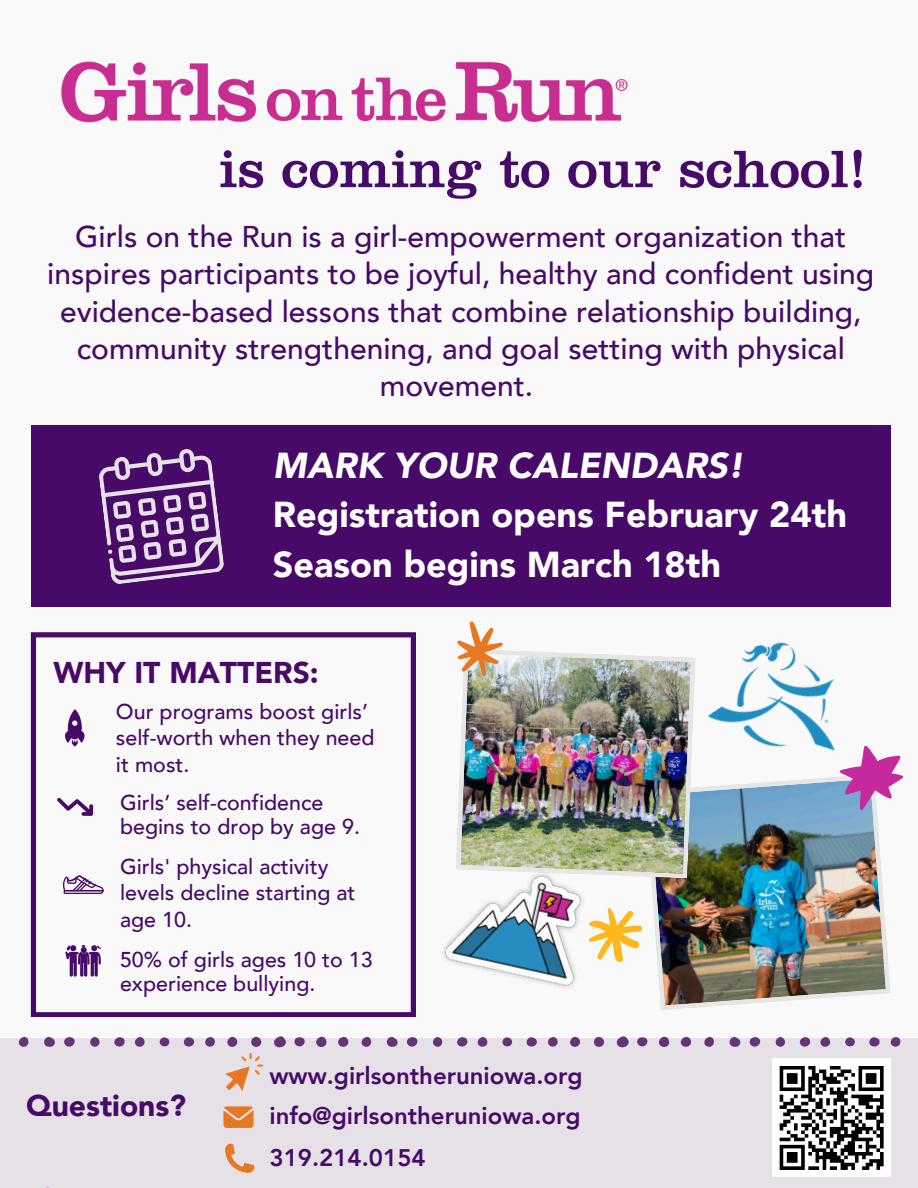
<style>
.page{position:relative;width:918px;height:1188px;background:#f9f9f9}
.page>*{position:absolute;margin:0;border:0;box-sizing:border-box;transform-origin:0 0}
.t1{font:54.75px "Clarendon";color:#470a68}
.t2{font:900 36px/49.5px "Avenir";color:#fff}
.t3{font:500 30px/37.2px "Avenir";color:#470a68;text-align:center}
.t4{font:900 30px "Avenir";color:#470a68}
.t5{font:800 24px "Avenir";color:#470a68}
.t6{font:500 21.45px/26.4px "Avenir";color:#470a68}
.s1{font-style:italic}
</style>
<div class="page">
<div style="left:0;top:1038px;width:918px;height:150px;background:#e5e1e6"></div>
<img style="left:61px;top:61px;width:567px;height:62px">
<svg style="left:31px;top:632px;width:385px;height:385px"></svg>
<div style="left:31px;top:425px;width:860px;height:181px;background:#470a68"></div>
<svg style="left:65px;top:709px;width:19px;height:37px"></svg>
<svg style="left:57px;top:798px;width:36px;height:18px"></svg>
<svg style="left:63px;top:875px;width:41px;height:19px"></svg>
<svg style="left:65px;top:945px;width:36px;height:32px"></svg>
<svg style="left:99px;top:449px;width:125px;height:135px"></svg>
<div style="left:772px;top:1059px;width:119px;height:118px;background:#fff"></div>
<svg style="left:779px;top:1066px;width:105px;height:104px"></svg>
<svg style="left:274px;top:1036px;width:12px;height:11px"></svg>
<svg style="left:44px;top:1037px;width:11px;height:10px"></svg>
<div style="left:251px;top:1037px;width:10px;height:10px;background:#653379;border-radius:50%"></div>
<svg style="left:64px;top:1037px;width:11px;height:10px"></svg>
<div style="left:227px;top:1037px;width:10px;height:10px;background:#653379;border-radius:50%"></div>
<div style="left:114px;top:1037px;width:11px;height:10px;background:#653379;border-radius:50%"></div>
<svg style="left:184px;top:1037px;width:11px;height:10px"></svg>
<div style="left:19px;top:1037px;width:9px;height:10px;background:#653379;border-radius:50%"></div>
<div style="left:135px;top:1037px;width:10px;height:10px;background:#653379;border-radius:50%"></div>
<div style="left:205px;top:1037px;width:10px;height:10px;background:#653379;border-radius:5px"></div>
<svg style="left:90px;top:1037px;width:10px;height:10px"></svg>
<div style="left:160px;top:1037px;width:9px;height:9px;background:#653379;border-radius:50%"></div>
<svg style="left:616px;top:1036px;width:13px;height:11px"></svg>
<svg style="left:386px;top:1037px;width:12px;height:10px"></svg>
<div style="left:316px;top:1037px;width:11px;height:10px;background:#653379;border-radius:50%"></div>
<div style="left:338px;top:1037px;width:10px;height:10px;background:#653379;border-radius:50%"></div>
<div style="left:594px;top:1037px;width:10px;height:10px;background:#653379;border-radius:50%"></div>
<svg style="left:407px;top:1037px;width:11px;height:10px"></svg>
<div style="left:570px;top:1037px;width:10px;height:10px;background:#653379;border-radius:50%"></div>
<div style="left:457px;top:1037px;width:10px;height:10px;background:#653379;border-radius:50%"></div>
<svg style="left:526px;top:1037px;width:11px;height:10px"></svg>
<div style="left:362px;top:1037px;width:9px;height:10px;background:#653379;border-radius:50%"></div>
<svg style="left:294px;top:1037px;width:11px;height:9px"></svg>
<div style="left:478px;top:1037px;width:9px;height:10px;background:#653379;border-radius:50%"></div>
<div style="left:548px;top:1037px;width:10px;height:10px;background:#653379;border-radius:5px"></div>
<svg style="left:433px;top:1037px;width:9px;height:10px"></svg>
<div style="left:502px;top:1037px;width:10px;height:9px;background:#653379;border-radius:50%"></div>
<svg style="left:729px;top:1037px;width:12px;height:10px"></svg>
<div style="left:659px;top:1037px;width:10px;height:10px;background:#653379;border-radius:50%"></div>
<div style="left:681px;top:1037px;width:10px;height:10px;background:#653379;border-radius:50%"></div>
<svg style="left:749px;top:1037px;width:12px;height:10px"></svg>
<div style="left:800px;top:1037px;width:10px;height:10px;background:#653379;border-radius:50%"></div>
<svg style="left:869px;top:1037px;width:11px;height:10px"></svg>
<div style="left:704px;top:1037px;width:10px;height:10px;background:#653379;border-radius:50%"></div>
<svg style="left:637px;top:1037px;width:11px;height:9px"></svg>
<div style="left:820px;top:1037px;width:10px;height:10px;background:#653379;border-radius:50%"></div>
<div style="left:891px;top:1037px;width:9px;height:10px;background:#653379;border-radius:5px"></div>
<svg style="left:776px;top:1037px;width:9px;height:10px"></svg>
<div style="left:845px;top:1037px;width:10px;height:9px;background:#653379;border-radius:50%"></div>
<svg style="left:606px;top:908px;width:36px;height:54px"></svg>
<img style="left:651px;top:777px;width:239px;height:233px">
<svg style="left:837px;top:746px;width:67px;height:67px"></svg>
<img style="left:457px;top:651px;width:239px;height:227px">
<svg style="left:457px;top:621px;width:55px;height:63px"></svg>
<svg style="left:225px;top:1053px;width:38px;height:38px"></svg>
<svg style="left:225px;top:1144px;width:29px;height:29px"></svg>
<svg style="left:223px;top:1106px;width:31px;height:22px"></svg>
<img style="left:443px;top:849px;width:163px;height:139px">
<img style="left:708px;top:641px;width:140px;height:133px">
<p class="t1" style="left:219px;top:151px;width:649px">is coming to our school!</p>
<p class="t3" style="left:47px;top:219px;width:828px">Girls on the Run is a girl-empowerment organization that inspires participants to be joyful, healthy and confident using evidence-based lessons that combine relationship building, community strengthening, and goal setting with physical movement.</p>
<p class="t2" style="left:273px;top:441px;width:576px"><span class="s1">MARK YOUR CALENDARS!<br></span>Registration opens February 24th<br>Season begins March 18th</p>
<h3 class="t4" style="left:53px;top:653px;width:267px">WHY IT MATTERS:</h3>
<p class="t6" style="left:116px;top:699px;width:260px">Our programs boost girls’ self-worth when they need it most.</p>
<h1 class="t6" style="left:120px;top:791px;width:241px;line-height:24.2px">Girls’ self-confidence begins to drop by age 9.</h1>
<h4 class="t6" style="left:120px;top:854px;width:237px">Girls' physical activity levels decline starting at age 10.</h4>
<p class="t6" style="left:120px;top:948px;width:254px;line-height:24.2px">50% of girls ages 10 to 13 experience bullying.</p>
<p class="t4" style="left:26px;top:1086px;width:161px">Questions?</p>
<p class="t5" style="left:270px;top:1060px;width:315px">www.girlsontheruniowa.org</p>
<p class="t5" style="left:270px;top:1100px;width:313px">info@girlsontheruniowa.org</p>
<p class="t5" style="left:270px;top:1142px;width:158px">319.214.0154</p>
</div>
